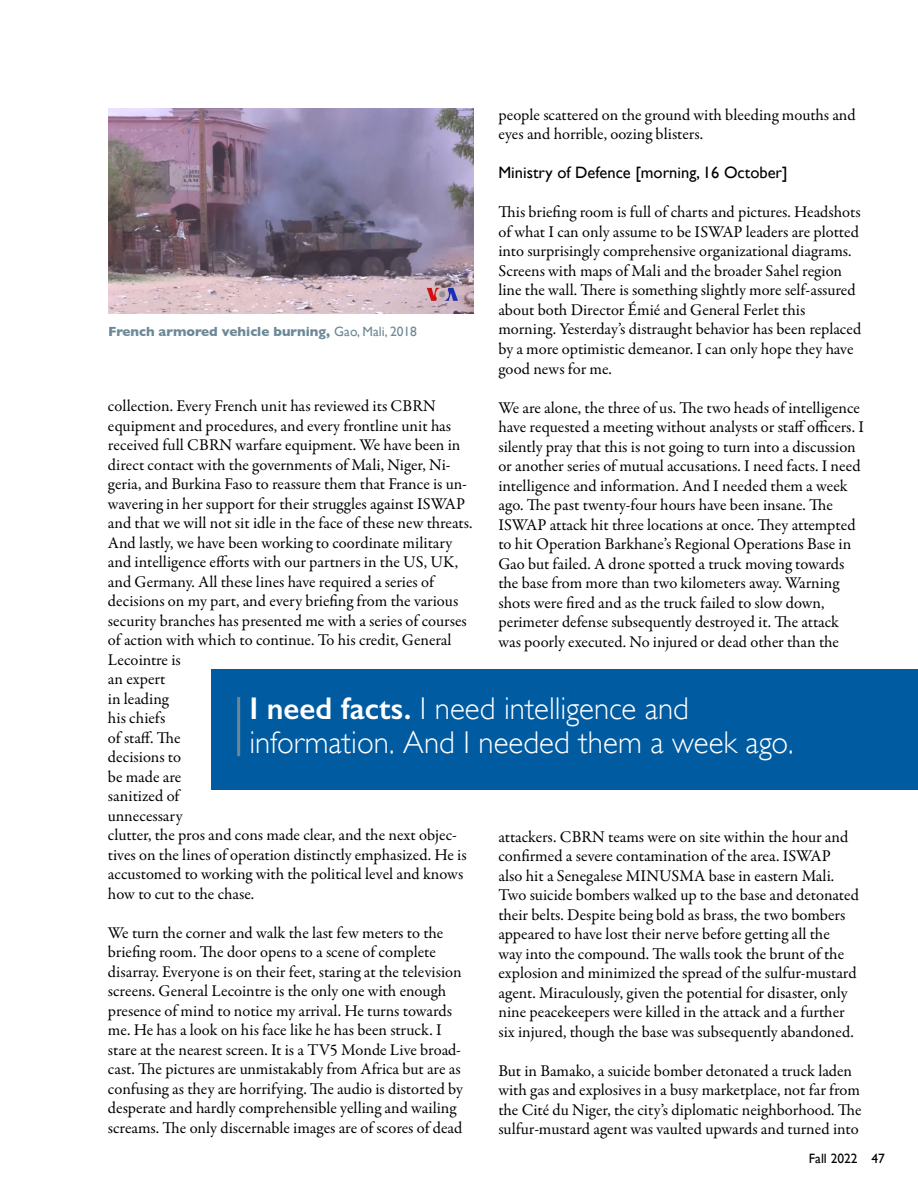
<style>
.page{position:relative;width:918px;height:1188px;background:#fff}
.page>*{position:absolute;margin:0;border:0;box-sizing:border-box;transform-origin:0 0}
.t1{font:300 31.5px/34.5px "Gill Sans";color:#fff}
.t2{font:16.5px/19.5px "Garamond Premr Pro";color:#000}
.t3{font:16.5px "Gill Sans";color:#000}
.t4{font:700 13.5px "Gill Sans";color:#6c8896}
.t5{font:13.5px "Gill Sans";color:#000}
.s1{font-weight:400}
.s2{font-weight:600}
</style>
<div class="page">
<img style="left:108px;top:108px;width:366px;height:205px">
<div style="left:212px;top:669px;width:706px;height:121px;background:#005ba0"></div>
<hr style="left:237px;top:697px;width:3px;height:59px;background:#6c8896">
<p class="t2" style="left:498px;top:105px;width:359px">people scattered on the ground with bleeding mouths and eyes and horrible, oozing blisters.</p>
<p class="t3" style="left:498px;top:163px;width:291px">Ministry of Defence [morning, 16 October]</p>
<p class="t2" style="left:498px;top:203px;width:364px">This briefing room is full of charts and pictures. Headshots of what I can only assume to be ISWAP leaders are plotted into surprisingly comprehensive organizational diagrams.<br>Screens with maps of Mali and the broader Sahel region line the wall. There is something slightly more self-assured about both Director Émié and General Ferlet this morning. Yesterday’s distraught behavior has been replaced by a more optimistic demeanor. I can only hope they have good news for me.</p>
<p class="t2" style="left:498px;top:398px;width:367px">We are alone, the three of us. The two heads of intelligence have requested a meeting without analysts or staff officers. I silently pray that this is not going to turn into a discussion or another series of mutual accusations. I need facts. I need intelligence and information. And I needed them a week ago. The past twenty-four hours have been insane. The ISWAP attack hit three locations at once. They attempted to hit Operation Barkhane’s Regional Operations Base in Gao but failed. A drone spotted a truck moving towards the base from more than two kilometers away. Warning shots were fired and as the truck failed to slow down, perimeter defense subsequently destroyed it. The attack was poorly executed. No injured or dead other than the</p>
<p class="t4" style="left:108px;top:324px;width:311px">French armored vehicle burning, <span class="s1">Gao, Mali, 2018</span></p>
<p class="t2" style="left:108px;top:397px;width:366px">collection. Every French unit has reviewed its CBRN equipment and procedures, and every frontline unit has received full CBRN warfare equipment. We have been in direct contact with the governments of Mali, Niger, Ni&shy;geria, and Burkina Faso to reassure them that France is un&shy;wavering in her support for their struggles against ISWAP and that we will not sit idle in the face of these new threats.<br>And lastly, we have been working to coordinate military and intelligence efforts with our partners in the US, UK, and Germany. All these lines have required a series of decisions on my part, and every briefing from the various security branches has presented me with a series of courses of action with which to continue. To his credit, General Lecointre is<br>an expert<br>in leading<br>his chiefs<br>of staff. The<br>decisions to<br>be made are<br>sanitized of<br>unnecessary<br>clutter, the pros and cons made clear, and the next objec&shy;tives on the lines of operation distinctly emphasized. He is accustomed to working with the political level and knows how to cut to the chase.</p>
<p class="t2" style="left:108px;top:923px;width:356px">We turn the corner and walk the last few meters to the briefing room. The door opens to a scene of complete disarray. Everyone is on their feet, staring at the television screens. General Lecointre is the only one with enough presence of mind to notice my arrival. He turns towards me. He has a look on his face like he has been struck. I stare at the nearest screen. It is a TV5 Monde Live broad&shy;cast. The pictures are unmistakably from Africa but are as confusing as they are horrifying. The audio is distorted by desperate and hardly comprehensible yelling and wailing screams. The only discernable images are of scores of dead</p>
<h1 class="t1" style="left:249px;top:691px;width:546px"><span class="s2">I need facts.</span> I need intelligence and information. And I needed them a week ago.</h1>
<p class="t2" style="left:498px;top:827px;width:362px">attackers. CBRN teams were on site within the hour and confirmed a severe contamination of the area. ISWAP<br>also hit a Senegalese MINUSMA base in eastern Mali.<br>Two suicide bombers walked up to the base and detonated their belts. Despite being bold as brass, the two bombers appeared to have lost their nerve before getting all the<br>way into the compound. The walls took the brunt of the explosion and minimized the spread of the sulfur-mustard agent. Miraculously, given the potential for disaster, only nine peacekeepers were killed in the attack and a further six injured, though the base was subsequently abandoned.</p>
<p class="t2" style="left:498px;top:1061px;width:365px">But in Bamako, a suicide bomber detonated a truck laden with gas and explosives in a busy marketplace, not far from the Cité du Niger, the city’s diplomatic neighborhood. The sulfur-mustard agent was vaulted upwards and turned into</p>
<p class="t5" style="left:809px;top:1150px;width:77px">Fall 2022 47</p>
</div>
